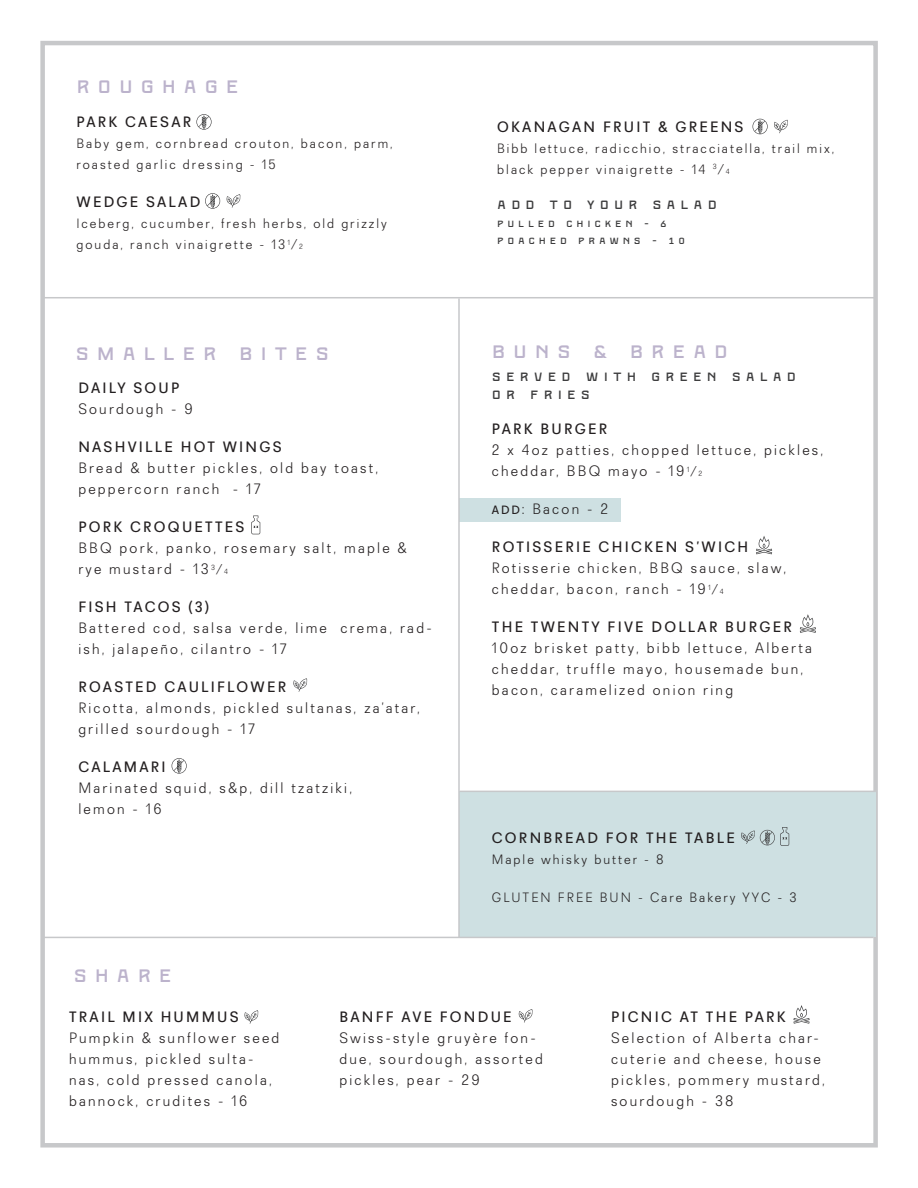
<style>
.page{position:relative;width:918px;height:1188px;background:#fff}
.page>*{position:absolute;margin:0;border:0;box-sizing:border-box;transform-origin:0 0}
.t1{font:18px "Kumla";letter-spacing:.42em;color:#bcb3cc}
.t2{font:300 15px/21px "Recta";letter-spacing:.15em;color:#231f20}
.t3{font:500 15px "Recta";letter-spacing:.15em;color:#231f20}
.t4{font:300 13.5px/21px "Recta";letter-spacing:.15em;color:#231f20}
.t5{font:12px/18px "Kumla";letter-spacing:.42em;color:#3e3e3f}
.t6{font:9px/17px "Kumla";letter-spacing:.42em;color:#3e3e3f}
.s1{font-size:7.35px}
.s2{font-size:13.5px}
.s3{font-weight:500;font-size:12px}
</style>
<div class="page">
<div style="left:40px;top:41px;width:838px;height:1107px;border:4px solid #c7c8ca"></div>
<div style="left:459px;top:791px;width:417px;height:146px;background:#cee0e2"></div>
<div style="left:459px;top:498px;width:162px;height:24px;background:#cee0e2"></div>
<hr style="left:43px;top:297px;width:832px;height:1px;background:#c7c8ca">
<hr style="left:44px;top:937px;width:830px;height:1px;background:#c7c8ca">
<hr style="left:458px;top:298px;width:2px;height:639px;background:#c7c8ca">
<svg style="left:756px;top:536px;width:16px;height:18px"></svg>
<svg style="left:800px;top:614px;width:16px;height:19px"></svg>
<svg style="left:196px;top:114px;width:16px;height:16px"></svg>
<svg style="left:793px;top:1005px;width:17px;height:19px"></svg>
<svg style="left:226px;top:194px;width:15px;height:14px"></svg>
<svg style="left:205px;top:193px;width:15px;height:16px"></svg>
<svg style="left:753px;top:119px;width:35px;height:15px"></svg>
<svg style="left:244px;top:1010px;width:15px;height:14px"></svg>
<svg style="left:518px;top:1009px;width:15px;height:14px"></svg>
<hr style="left:460px;top:791px;width:416px;height:1px;background:#c7c8ca">
<svg style="left:251px;top:516px;width:9px;height:18px"></svg>
<svg style="left:172px;top:758px;width:15px;height:16px"></svg>
<svg style="left:293px;top:678px;width:15px;height:14px"></svg>
<svg style="left:741px;top:827px;width:48px;height:19px"></svg>
<p class="t1" style="left:77px;top:77px;width:164px">ROUGHAGE</p>
<p class="t3" style="left:77px;top:113px;width:116px">PARK CAESAR</p>
<p class="t4" style="left:77px;top:133px;width:318px">Baby gem, cornbread crouton, bacon, parm, roasted garlic dressing - 15</p>
<p class="t3" style="left:77px;top:193px;width:125px">WEDGE SALAD</p>
<p class="t4" style="left:77px;top:213px;width:312px">Iceberg, cucumber, fresh herbs, old grizzly gouda, ranch vinaigrette - 13 <sup>1</sup>⁄<span class="s1">2</span></p>
<p class="t1" style="left:76px;top:343px;width:255px">SMALLER BITES</p>
<p class="t3" style="left:78px;top:379px;width:103px">DAILY SOUP</p>
<p class="t2" style="left:78px;top:398px;width:116px">Sourdough - 9</p>
<p class="t3" style="left:78px;top:438px;width:205px">NASHVILLE HOT WINGS</p>
<p class="t2" style="left:78px;top:457px;width:301px">Bread &amp; butter pickles, old bay toast, peppercorn ranch - 17</p>
<p class="t3" style="left:78px;top:518px;width:167px">PORK CROQUETTES</p>
<p class="t2" style="left:78px;top:537px;width:330px">BBQ pork, panko, rosemary salt, maple &amp; rye mustard - 13 <sup>3</sup><span class="s2">⁄</span><span class="s1">4</span></p>
<p class="t3" style="left:78px;top:598px;width:132px">FISH TACOS (3)</p>
<p class="t2" style="left:78px;top:617px;width:355px">Battered cod, salsa verde, lime crema, rad&shy;ish, jalapeño, cilantro - 17</p>
<p class="t3" style="left:78px;top:678px;width:209px">ROASTED CAULIFLOWER</p>
<p class="t2" style="left:78px;top:697px;width:343px">Ricotta, almonds, pickled sultanas, za’atar, grilled sourdough - 17</p>
<p class="t3" style="left:78px;top:758px;width:89px">CALAMARI</p>
<p class="t2" style="left:78px;top:777px;width:275px">Marinated squid, s&amp;p, dill tzatziki, lemon - 16</p>
<p class="t1" style="left:73px;top:965px;width:100px">SHARE</p>
<p class="t3" style="left:497px;top:118px;width:248px">OKANAGAN FRUIT &amp; GREENS</p>
<p class="t4" style="left:497px;top:138px;width:339px">Bibb lettuce, radicchio, stracciatella, trail mix, black pepper vinaigrette - 14 <sup>3</sup>⁄<span class="s1">4</span></p>
<p class="t5" style="left:497px;top:196px;width:221px">ADD TO YOUR SALAD</p>
<p class="t6" style="left:497px;top:216px;width:189px">PULLED CHICKEN - 6<br>POACHED PRAWNS - 10</p>
<p class="t1" style="left:492px;top:341px;width:238px">BUNS &amp; BREAD</p>
<p class="t5" style="left:492px;top:368px;width:306px">SERVED WITH GREEN SALAD<br>OR FRIES</p>
<p class="t3" style="left:492px;top:421px;width:117px">PARK BURGER</p>
<p class="t2" style="left:492px;top:440px;width:333px">2 x 4oz patties, chopped lettuce, pickles, cheddar, BBQ mayo - 19 <sup>1</sup><span class="s2">⁄</span><span class="s1">2</span></p>
<p class="t2" style="left:492px;top:499px;width:118px"><span class="s3">ADD</span>: Bacon - 2</p>
<p class="t3" style="left:492px;top:539px;width:258px">ROTISSERIE CHICKEN S’WICH</p>
<p class="t2" style="left:492px;top:558px;width:296px">Rotisserie chicken, BBQ sauce, slaw, cheddar, bacon, ranch - 19 <sup>1</sup><span class="s2">⁄</span><span class="s1">4</span></p>
<p class="t3" style="left:492px;top:619px;width:302px">THE TWENTY FIVE DOLLAR BURGER</p>
<p class="t2" style="left:492px;top:638px;width:321px">10oz brisket patty, bibb lettuce, Alberta cheddar, truffle mayo, housemade bun, bacon, caramelized onion ring</p>
<p class="t3" style="left:492px;top:829px;width:244px">CORNBREAD FOR THE TABLE</p>
<p class="t4" style="left:492px;top:848px;width:173px">Maple whisky butter - 8</p>
<p class="t4" style="left:492px;top:887px;width:306px">GLUTEN FREE BUN - Care Bakery YYC - 3</p>
<p class="t3" style="left:69px;top:1008px;width:171px">TRAIL MIX HUMMUS</p>
<p class="t2" style="left:69px;top:1028px;width:212px">Pumpkin &amp; sunflower seed hummus, pickled sulta&shy;nas, cold pressed canola, bannock, crudites - 16</p>
<p class="t3" style="left:339px;top:1008px;width:174px">BANFF AVE FONDUE</p>
<p class="t2" style="left:339px;top:1028px;width:205px">Swiss-style gruyère fon&shy;due, sourdough, assorted pickles, pear - 29</p>
<p class="t3" style="left:611px;top:1008px;width:176px">PICNIC AT THE PARK</p>
<p class="t2" style="left:611px;top:1027px;width:215px">Selection of Alberta char&shy;cuterie and cheese, house pickles, pommery mustard, sourdough - 38</p>
</div>
